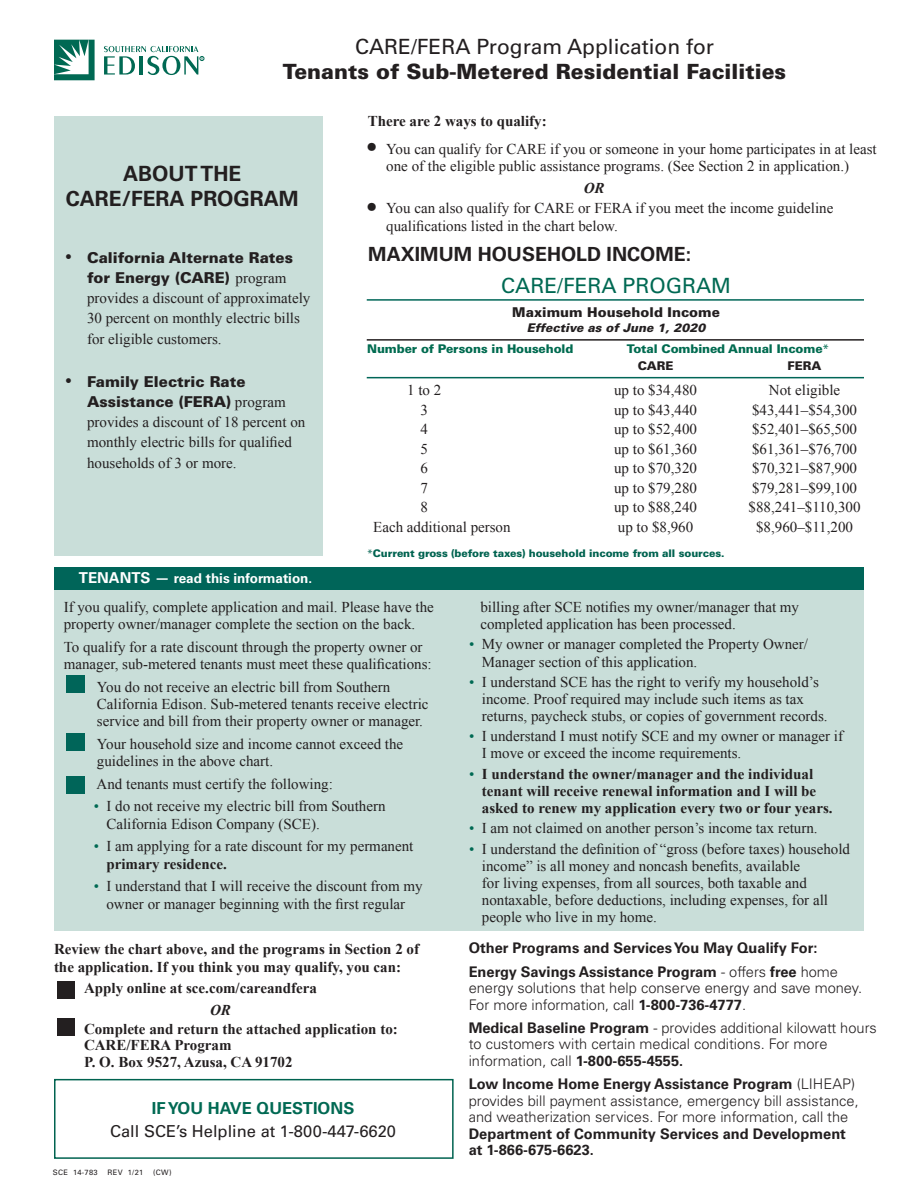
<style>
.page{position:relative;width:918px;height:1188px;background:#fff}
.page>*{position:absolute;margin:0;border:0;box-sizing:border-box;transform-origin:0 0}
.t1{font:900 21px/25.2px "Univers";color:#231f20;text-align:center}
.t2{font:700 21px/25.5px "Univers";color:#231f20;text-align:center}
.t3{font:21px "Univers";color:#006953}
.t4{font:700 19.5px "Univers";color:#231f20}
.t5{font:16.5px/23.1px "Univers LT Std";color:#231f20;text-align:center}
.t6{font:15px/17.1px "Times New Roman";color:#231f20}
.t7{font:700 15px/17.1px "Times New Roman";color:#231f20}
.t8{font:italic 700 15px "Times New Roman";color:#231f20}
.t9{font:300 14.7px/16.5px "Univers";color:#231f20}
.t10{font:700 14.7px/23.2px "Univers LT Std";color:#231f20}
.t11{font:700 13.5px "Univers LT Std";color:#fff}
.t12{font:900 13.5px "Univers";color:#231f20}
.t13{font:900 12px "Univers";letter-spacing:-.01em;color:#006b50}
.t14{font:italic 900 12px "Univers";color:#231f20}
.t15{font:900 12px "Univers";color:#231f20}
.t16{font:900 10.5px "Univers";letter-spacing:-.01em;color:#006350}
.t17{font:7.5px "Univers LT Std";letter-spacing:.04em;color:#231f20}
.s1{font-weight:400}
.s2{font-size:19.5px}
.s3{font-family:"Univers";font-weight:900}
.s4{font-family:"Univers";font-size:22.5px}
.s5{font-size:15px}
.s6{font-family:"Univers LT Std";font-weight:700;color:#fff}
.s7{color:#006953}
.s8{font-weight:700}
.s9{font-family:"Univers LT Std";color:#fff}
.s10{font-style:italic}
.s11{font-weight:700;color:#006953}
.s12{font-weight:400;color:#006953}
.s13{font-family:"Univers";font-weight:300}
.s14{font-family:"Univers LT Std";font-weight:700}
</style>
<div class="page">
<div style="left:54px;top:589px;width:810px;height:342px;background:#c9ded9"></div>
<div style="left:55px;top:116px;width:268px;height:439px;background:#c9ded9"></div>
<svg style="left:54px;top:40px;width:41px;height:40px"></svg>
<svg style="left:104px;top:46px;width:100px;height:29px"></svg>
<hr style="left:367px;top:299px;width:497px;height:2px;background:#006658">
<hr style="left:367px;top:377px;width:497px;height:1px;background:#006658">
<hr style="left:367px;top:339px;width:497px;height:2px;background:#231f20">
<div style="left:54px;top:567px;width:810px;height:23px;background:#006559"></div>
<div style="left:54px;top:1079px;width:400px;height:80px;border:2px solid #006350"></div>
<div style="left:66px;top:776px;width:19px;height:17px;background:#006559"></div>
<div style="left:66px;top:734px;width:19px;height:17px;background:#006559"></div>
<div style="left:66px;top:675px;width:19px;height:18px;background:#006559"></div>
<div style="left:57px;top:981px;width:17px;height:17px;background:#231f20"></div>
<div style="left:57px;top:1018px;width:17px;height:18px;background:#231f20"></div>
<h1 class="t1" style="left:283px;top:33px;width:505px"><span class="s1">CARE/FERA Program Application for<br></span>Tenants of Sub-Metered Residential Facilities</h1>
<h2 class="t2" style="left:66px;top:161px;width:235px">ABOUT THE<br>CARE/FERA PROGRAM</h2>
<p class="t6" style="left:87px;top:247px;width:225px;line-height:20.2px;text-indent:-22px"><span class="s2">•</span> <span class="s3">California Alternate Rates for Energy (CARE)</span> program provides a discount of approximately<br>30 percent on monthly electric bills for eligible customers.</p>
<p class="t6" style="left:87px;top:371px;width:220px;line-height:20.2px;text-indent:-22px"><span class="s2">•</span> <span class="s3">Family Electric Rate<br>Assistance (FERA)</span> program provides a discount of 18 percent on monthly electric bills for qualified households of 3 or more.</p>
<p class="t7" style="left:368px;top:113px;width:181px">There are 2 ways to qualify:</p>
<p class="t6" style="left:386px;top:139px;width:492px;line-height:17.5px;text-indent:-19px"><span class="s4">•</span> You can qualify for CARE if you or someone in your home participates in at least one of the eligible public assistance programs. (See Section 2 in application.)</p>
<p class="t8" style="left:584px;top:178px;width:22px">OR</p>
<p class="t6" style="left:386px;top:199px;width:449px;line-height:17.5px;text-indent:-19px"><span class="s4">•</span> You can also qualify for CARE or FERA if you meet the income guideline qualifications listed in the chart below.</p>
<h2 class="t4" style="left:368px;top:243px;width:324px">MAXIMUM HOUSEHOLD INCOME:</h2>
<p class="t3" style="left:501px;top:273px;width:231px">CARE/FERA PROGRAM</p>
<p class="t12" style="left:512px;top:303px;width:209px">Maximum Household Income</p>
<p class="t14" style="left:527px;top:320px;width:180px">Effective as of June 1, 2020</p>
<p class="t13" style="left:367px;top:341px;width:208px">Number of Persons in Household</p>
<p class="t13" style="left:627px;top:341px;width:204px">Total Combined Annual Income<span class="s1">*</span></p>
<p class="t15" style="left:638px;top:358px;width:37px">CARE</p>
<p class="t15" style="left:788px;top:358px;width:35px">FERA</p>
<p class="t6" style="left:407px;top:382px;width:36px">1 to 2</p>
<p class="t6" style="left:614px;top:382px;width:84px">up to $34,480</p>
<p class="t6" style="left:769px;top:382px;width:73px">Not eligible</p>
<p class="t6" style="left:420px;top:401px;width:9px">3</p>
<p class="t6" style="left:614px;top:401px;width:84px">up to $43,440</p>
<p class="t6" style="left:752px;top:401px;width:106px">$43,441–$54,300</p>
<p class="t6" style="left:420px;top:421px;width:9px">4</p>
<p class="t6" style="left:614px;top:421px;width:84px">up to $52,400</p>
<p class="t6" style="left:752px;top:421px;width:106px">$52,401–$65,500</p>
<p class="t6" style="left:420px;top:440px;width:9px">5</p>
<p class="t6" style="left:614px;top:440px;width:84px">up to $61,360</p>
<p class="t6" style="left:752px;top:440px;width:106px">$61,361–$76,700</p>
<p class="t6" style="left:420px;top:460px;width:9px">6</p>
<p class="t6" style="left:614px;top:460px;width:84px">up to $70,320</p>
<p class="t6" style="left:752px;top:460px;width:106px">$70,321–$87,900</p>
<p class="t6" style="left:420px;top:479px;width:9px">7</p>
<p class="t6" style="left:614px;top:479px;width:84px">up to $79,280</p>
<p class="t6" style="left:752px;top:479px;width:106px">$79,281–$99,100</p>
<p class="t6" style="left:420px;top:499px;width:9px">8</p>
<p class="t6" style="left:614px;top:499px;width:84px">up to $88,240</p>
<p class="t6" style="left:749px;top:499px;width:113px">$88,241–$110,300</p>
<p class="t6" style="left:373px;top:518px;width:139px">Each additional person</p>
<p class="t6" style="left:618px;top:518px;width:77px">up to $8,960</p>
<p class="t6" style="left:756px;top:518px;width:98px">$8,960–$11,200</p>
<p class="t16" style="left:367px;top:547px;width:359px"><span class="s1">*</span>Current gross (before taxes) household income from all sources.</p>
<h3 class="t11" style="left:79px;top:571px;width:235px"><span class="s5">TENANTS —</span> read this information.</h3>
<p class="t6" style="left:64px;top:598px;width:372px">If you qualify, complete application and mail. Please have the property owner/manager complete the section on the back.</p>
<p class="t6" style="left:64px;top:638px;width:370px">To qualify for a rate discount through the property owner or manager, sub-metered tenants must meet these qualifications:</p>
<p class="t6" style="left:97px;top:678px;width:333px;text-indent:-25px"><sup>1</sup> You do not receive an electric bill from Southern<br>California Edison. Sub-metered tenants receive electric service and bill from their property owner or manager.</p>
<p class="t6" style="left:97px;top:735px;width:308px;text-indent:-25px"><span class="s6">2</span> Your household size and income cannot exceed the guidelines in the above chart.</p>
<p class="t6" style="left:72px;top:775px;width:263px"><span class="s6">3</span> And tenants must certify the following:</p>
<p class="t6" style="left:106px;top:798px;width:281px;text-indent:-13px"><span class="s7">•</span> I do not receive my electric bill from Southern<br>California Edison Company (SCE).</p>
<p class="t6" style="left:106px;top:837px;width:309px;text-indent:-13px"><span class="s7">•</span> I am applying for a rate discount for my permanent <span class="s8">primary residence.</span></p>
<p class="t6" style="left:94px;top:877px;width:330px;text-align:center"><span class="s7">•</span> I understand that I will receive the discount from my owner or manager beginning with the first regular</p>
<p class="t7" style="left:54px;top:940px;width:367px;line-height:18px">Review the chart above, and the programs in Section 2 of the application. If you think you may qualify, you can:</p>
<p class="t7" style="left:210px;top:977px;width:109px;line-height:21.3px;text-indent:-148px"><span class="s9">1</span> Apply online at sce.com/careandfera<br><span class="s10">OR</span></p>
<p class="t7" style="left:84px;top:1020px;width:315px;line-height:16.5px;text-indent:-22px"><span class="s9">2</span> Complete and return the attached application to:<br>CARE/FERA Program<br>P. O. Box 9527, Azusa, CA 91702</p>
<p class="t5" style="left:110px;top:1097px;width:287px"><span class="s11">IF YOU HAVE QUESTIONS<br></span>Call SCE’s Helpline at 1-800-447-6620</p>
<p class="t17" style="left:53px;top:1167px;width:46px">SCE 14-783</p>
<p class="t17" style="left:108px;top:1167px;width:37px">REV 1/21</p>
<p class="t17" style="left:153px;top:1167px;width:20px">(CW)</p>
<p class="t6" style="left:480px;top:598px;width:320px">billing after SCE notifies my owner/manager that my completed application has been processed.</p>
<p class="t6" style="left:482px;top:636px;width:328px;text-indent:-13px"><span class="s7">•</span> My owner or manager completed the Property Owner/<br>Manager section of this application.</p>
<p class="t6" style="left:482px;top:673px;width:347px;text-indent:-13px"><span class="s7">•</span> I understand SCE has the right to verify my household’s income. Proof required may include such items as tax returns, paycheck stubs, or copies of government records.</p>
<p class="t6" style="left:482px;top:728px;width:363px;text-indent:-13px"><span class="s7">•</span> I understand I must notify SCE and my owner or manager if<br>I move or exceed the income requirements.</p>
<p class="t7" style="left:482px;top:765px;width:352px;text-indent:-13px"><span class="s12">•</span> I understand the owner/manager and the individual tenant will receive renewal information and I will be asked to renew my application every two or four years.</p>
<p class="t6" style="left:469px;top:820px;width:350px"><span class="s7">•</span> I am not claimed on another person’s income tax return.</p>
<p class="t6" style="left:482px;top:840px;width:370px;text-indent:-13px"><span class="s7">•</span> I understand the definition of “gross (before taxes) household income” is all money and noncash benefits, available<br>for living expenses, from all sources, both taxable and nontaxable, before deductions, including expenses, for all people who live in my home.</p>
<p class="t10" style="left:469px;top:937px;width:371px">Other Programs and Services You May Qualify For:<br>Energy Savings Assistance Program <span class="s13">- offers</span> free <span class="s13">home</span></p>
<p class="t9" style="left:469px;top:980px;width:395px">energy solutions that help conserve energy and save money.<br>For more information, call <span class="s14">1-800-736-4777</span>.</p>
<p class="t9" style="left:469px;top:1019px;width:410px"><span class="s14">Medical Baseline Program</span> - provides additional kilowatt hours to customers with certain medical conditions. For more information, call <span class="s14">1-800-655-4555.</span></p>
<p class="t9" style="left:469px;top:1076px;width:392px"><span class="s14">Low Income Home Energy Assistance Program</span> (LIHEAP) provides bill payment assistance, emergency bill assistance, and weatherization services. For more information, call the <span class="s14">Department of Community Services and Development at 1-866-675-6623.</span></p>
</div>
